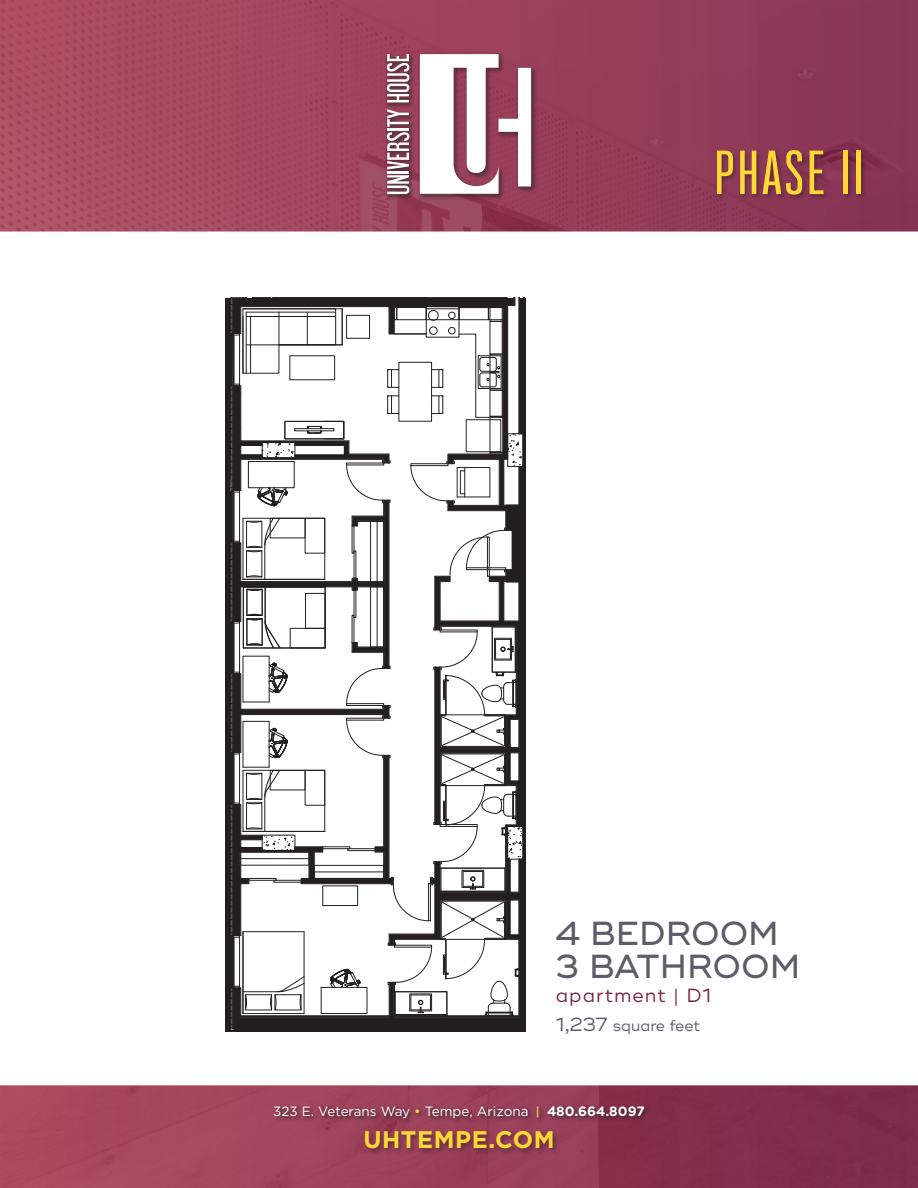
<style>
.page{position:relative;width:918px;height:1188px;background:#fff}
.page>*{position:absolute;margin:0;border:0;box-sizing:border-box;transform-origin:0 0}
.t1{font:500 54.45px "Bw Stretch";letter-spacing:.05em;color:#ffd836}
.t2{font:500 33.3px/33px "Ridley Grotesk";color:#5e5c68}
.t3{font:700 24px "Gotham";letter-spacing:.025em;color:#ffd836}
.t4{font:19.05px "Ridley Grotesk";letter-spacing:.05em;color:#772546}
.t5{font:15.15px "Ridley Grotesk";color:#5e5c68}
.t6{font:13.5px "Gotham";color:#fff}
.s1{font-size:19.05px}
.s2{color:#ffd836}
.s3{font-weight:500;font-size:12px;color:#ffd836}
.s4{font-weight:700}
</style>
<div class="page">
<img style="left:0;top:0;width:918px;height:1188px">
<div style="left:272px;top:1104px;width:379px;height:20px;background:#231f20;opacity:.5"></div>
<div style="left:363px;top:1129px;width:196px;height:27px;background:#231f20;opacity:.5"></div>
<div style="left:715px;top:148px;width:152px;height:53px;background:#231f20;opacity:.5"></div>
<div style="left:384px;top:52px;width:154px;height:149px;background:#231f20;opacity:.5"></div>
<svg style="left:387px;top:109px;width:22px;height:85px"></svg>
<svg style="left:387px;top:54px;width:22px;height:48px"></svg>
<svg style="left:420px;top:54px;width:111px;height:140px"></svg>
<svg style="left:230px;top:297px;width:296px;height:733px"></svg>
<h1 class="t1" style="left:714px;top:138px;width:151px">PHASE II</h1>
<h2 class="t2" style="left:556px;top:918px;width:246px">4 BEDROOM<br>3 BATHROOM</h2>
<h3 class="t4" style="left:556px;top:984px;width:157px">apartment | D1</h3>
<p class="t5" style="left:556px;top:1017px;width:146px"><span class="s1">1,237</span> square feet</p>
<p class="t6" style="left:273px;top:1102px;width:373px">323 E. Veterans Way <span class="s2">•</span> Tempe, Arizona <span class="s3">|</span> <span class="s4">480.664.8097</span></p>
<h3 class="t3" style="left:363px;top:1124px;width:193px">UHTEMPE.COM</h3>
</div>
